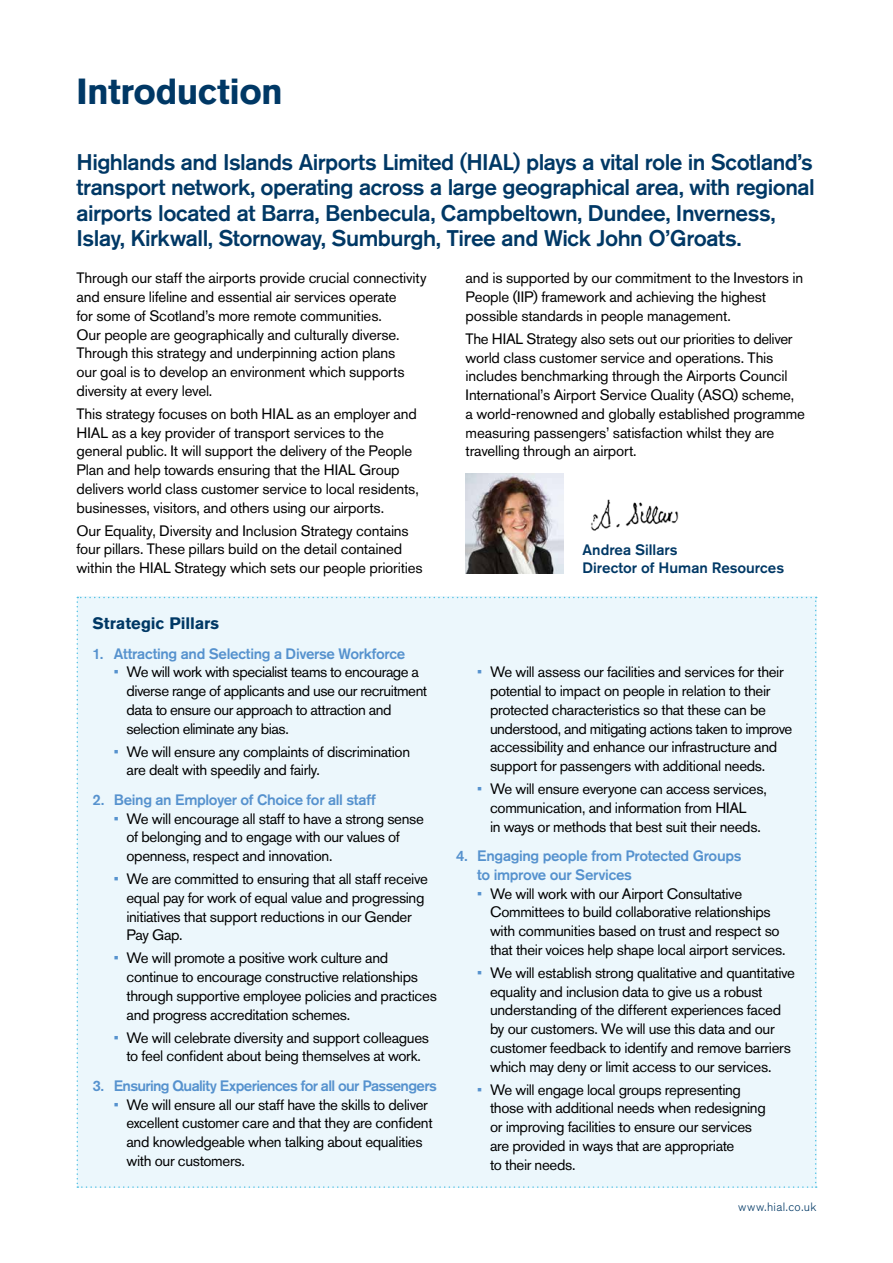
<style>
.page{position:relative;width:893px;height:1263px;background:#fff}
.page>*{position:absolute;margin:0;border:0;box-sizing:border-box;transform-origin:0 0}
.t1{font:700 36px "Akzidenz Grotesk Std";letter-spacing:-.015em;color:#003865}
.t2{font:500 22.5px/25.5px "Akzidenz Grotesk Std";letter-spacing:-.025em;color:#003865}
.t3{font:700 16.5px "Akzidenz Grotesk Std";letter-spacing:-.005em;color:#003865}
.t4{font:15px/18.8px "Akzidenz Grotesk Std";letter-spacing:-.02em;color:#000}
.t5{font:500 15px/18.8px "Akzidenz Grotesk Std";letter-spacing:-.025em;color:#5692ce}
.t6{font:500 15px "Akzidenz Grotesk Std";letter-spacing:-.045em;color:#5692ce}
.t7{font:500 15px/18px "Akzidenz Grotesk Std";letter-spacing:-.005em;color:#003865}
.t8{font:300 12px "Akzidenz Grotesk Std";letter-spacing:.035em;color:#003865}
.s1{color:#5692ce}
</style>
<div class="page">
<div style="left:77px;top:597px;width:740px;height:591px;background:#ecf7fc"></div>
<img style="left:466px;top:474px;width:97px;height:99px">
<img style="left:591px;top:499px;width:88px;height:32px">
<h1 class="t1" style="left:77px;top:70px;width:208px">Introduction</h1>
<p class="t2" style="left:77px;top:149px;width:740px">Highlands and Islands Airports Limited (HIAL) plays a vital role in Scotland’s transport network, operating across a large geographical area, with regional airports located at Barra, Benbecula, Campbeltown, Dundee, Inverness, Islay, Kirkwall, Stornoway, Sumburgh, Tiree and Wick John O’Groats.</p>
<p class="t4" style="left:77px;top:269px;width:352px">Through our staff the airports provide crucial connectivity and ensure lifeline and essential air services operate<br>for some of Scotland’s more remote communities.<br>Our people are geographically and culturally diverse.<br>Through this strategy and underpinning action plans<br>our goal is to develop an environment which supports diversity at every level.</p>
<p class="t4" style="left:77px;top:404px;width:344px">This strategy focuses on both HIAL as an employer and HIAL as a key provider of transport services to the general public. It will support the delivery of the People Plan and help towards ensuring that the HIAL Group delivers world class customer service to local residents, businesses, visitors, and others using our airports.</p>
<p class="t4" style="left:77px;top:521px;width:348px">Our Equality, Diversity and Inclusion Strategy contains four pillars. These pillars build on the detail contained within the HIAL Strategy which sets our people priorities</p>
<p class="t3" style="left:92px;top:614px;width:128px">Strategic Pillars</p>
<p class="t5" style="left:92px;top:644px;width:314px">1. Attracting and Selecting a Diverse Workforce</p>
<p class="t4" style="left:126px;top:663px;width:302px;text-indent:-13px"><span class="s1">•</span> We will work with specialist teams to encourage a diverse range of applicants and use our recruitment data to ensure our approach to attraction and selection eliminate any bias.</p>
<p class="t4" style="left:126px;top:742px;width:285px;text-indent:-13px"><span class="s1">•</span> We will ensure any complaints of discrimination are dealt with speedily and fairly.</p>
<p class="t5" style="left:92px;top:790px;width:285px">2. Being an Employer of Choice for all staff</p>
<p class="t4" style="left:126px;top:809px;width:299px;text-indent:-13px"><span class="s1">•</span> We will encourage all staff to have a strong sense of belonging and to engage with our values of openness, respect and innovation.</p>
<p class="t4" style="left:126px;top:869px;width:303px;text-indent:-13px"><span class="s1">•</span> We are committed to ensuring that all staff receive equal pay for work of equal value and progressing initiatives that support reductions in our Gender Pay Gap.</p>
<p class="t4" style="left:126px;top:949px;width:312px;text-indent:-13px"><span class="s1">•</span> We will promote a positive work culture and continue to encourage constructive relationships through supportive employee policies and practices and progress accreditation schemes.</p>
<p class="t4" style="left:114px;top:1028px;width:317px;text-align:center"><span class="s1">•</span> We will celebrate diversity and support colleagues to feel confident about being themselves at work.</p>
<p class="t6" style="left:92px;top:1076px;width:346px">3. Ensuring Quality Experiences for all our Passengers</p>
<p class="t4" style="left:126px;top:1095px;width:308px;text-indent:-13px"><span class="s1">•</span> We will ensure all our staff have the skills to deliver excellent customer care and that they are confident and knowledgeable when talking about equalities with our customers.</p>
<p class="t4" style="left:466px;top:269px;width:339px">and is supported by our commitment to the Investors in<br>People (IIP) framework and achieving the highest possible standards in people management.</p>
<p class="t4" style="left:466px;top:329px;width:341px">The HIAL Strategy also sets out our priorities to deliver world class customer service and operations. This includes benchmarking through the Airports Council International’s Airport Service Quality (ASQ) scheme, a world-renowned and globally established programme measuring passengers’ satisfaction whilst they are travelling through an airport.</p>
<p class="t7" style="left:583px;top:540px;width:203px">Andrea Sillars<br>Director of Human Resources</p>
<p class="t4" style="left:490px;top:663px;width:304px;text-indent:-13px"><span class="s1">•</span> We will assess our facilities and services for their potential to impact on people in relation to their protected characteristics so that these can be understood, and mitigating actions taken to improve accessibility and enhance our infrastructure and support for passengers with additional needs.</p>
<p class="t4" style="left:477px;top:779px;width:291px;text-align:center"><span class="s1">•</span> We will ensure everyone can access services, communication, and information from HIAL<br>in ways or methods that best suit their needs.</p>
<p class="t5" style="left:477px;top:846px;width:266px;text-indent:-21px">4. Engaging people from Protected Groups to improve our Services</p>
<p class="t4" style="left:490px;top:884px;width:297px;text-indent:-13px"><span class="s1">•</span> We will work with our Airport Consultative Committees to build collaborative relationships with communities based on trust and respect so that their voices help shape local airport services.</p>
<p class="t4" style="left:490px;top:963px;width:307px;text-indent:-13px"><span class="s1">•</span> We will establish strong qualitative and quantitative equality and inclusion data to give us a robust understanding of the different experiences faced by our customers. We will use this data and our customer feedback to identify and remove barriers which may deny or limit access to our services.</p>
<p class="t4" style="left:490px;top:1080px;width:277px;text-indent:-13px"><span class="s1">•</span> We will engage local groups representing those with additional needs when redesigning or improving facilities to ensure our services are provided in ways that are appropriate<br>to their needs.</p>
<p class="t8" style="left:738px;top:1200px;width:80px">www.hial.co.uk</p>
</div>
